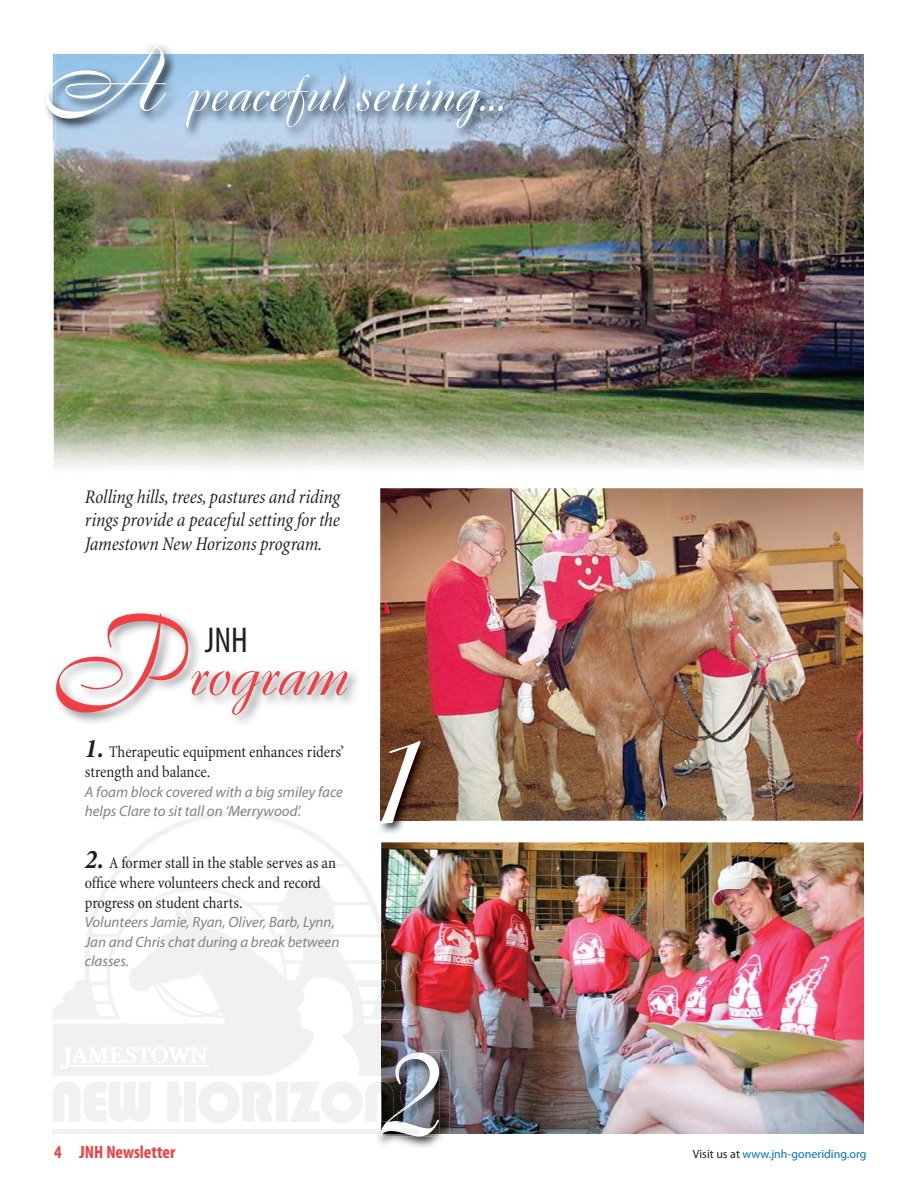
<style>
.page{position:relative;width:918px;height:1188px;background:#fff}
.page>*{position:absolute;margin:0;border:0;box-sizing:border-box;transform-origin:0 0}
.t1{font:150px/312.1px "Boulevard";color:#fff}
.t2{font:63px "Boulevard";color:#ef4044}
.t3{font:54px "Boulevard";color:#fff}
.t4{font:condensed 36px "Myriad Pro";color:#231f20}
.t5{font:italic condensed 19.5px/23.4px "Minion";letter-spacing:-.005em;color:#231f20;text-align:justify}
.t6{font:700 condensed 18px "Myriad Pro";color:#ef4044}
.t7{font:condensed 16.5px/19.8px "Minion";letter-spacing:-.005em;color:#231f20}
.t8{font:italic 15px/19.5px "Myriad Pro";color:#808285}
.t9{font:12px "Myriad Pro";color:#0071bc}
.s1{font-size:90px}
.s2{font-size:108px}
.s3{font-family:"Minion Pro";font-weight:700;font-style:italic;font-size:27px}
.s4{color:#231f20}
</style>
<div class="page">
<img style="left:54px;top:54px;width:810px;height:415px">
<img style="left:56px;top:612px;width:301px;height:111px">
<img style="left:45px;top:45px;width:127px;height:95px">
<img style="left:54px;top:54px;width:461px;height:86px">
<img style="left:380px;top:488px;width:483px;height:333px">
<img style="left:381px;top:842px;width:483px;height:292px">
<img style="left:381px;top:821px;width:24px;height:13px">
<img style="left:380px;top:739px;width:50px;height:82px">
<img style="left:378px;top:1134px;width:66px;height:13px">
<img style="left:419px;top:1050px;width:31px;height:84px">
<img style="left:380px;top:1134px;width:59px;height:3px">
<img style="left:381px;top:1053px;width:58px;height:81px">
<img style="left:397px;top:1082px;width:22px;height:41px">
<img style="left:397px;top:1098px;width:20px;height:25px">
<div style="left:53px;top:1129px;width:323px;height:5px;background:#f1f1f2"></div>
<svg style="left:376px;top:1129px;width:5px;height:5px"></svg>
<img style="left:381px;top:1129px;width:38px;height:5px">
<svg style="left:110px;top:811px;width:271px;height:76px"></svg>
<img style="left:393px;top:1024px;width:26px;height:52px">
<img style="left:394px;top:1053px;width:25px;height:23px">
<svg style="left:105px;top:879px;width:250px;height:8px"></svg>
<img style="left:393px;top:980px;width:26px;height:39px">
<svg style="left:124px;top:864px;width:223px;height:3px"></svg>
<img style="left:395px;top:961px;width:19px;height:18px">
<svg style="left:401px;top:965px;width:8px;height:10px"></svg>
<svg style="left:53px;top:887px;width:340px;height:236px"></svg>
<h3 class="t3" style="left:40px;top:74px;width:466px"><span class="s1">A</span> peaceful setting...</h3>
<p class="t5" style="left:85px;top:487px;width:257px">Rolling hills, trees, pastures and riding rings provide a peaceful setting for the Jamestown New Horizons program.</p>
<h2 class="t2" style="left:50px;top:653px;width:299px"><span class="s2">P</span>rogram</h2>
<h3 class="t4" style="left:205px;top:626px;width:44px">JNH</h3>
<p class="t7" style="left:85px;top:744px;width:261px"><span class="s3">1.</span> Therapeutic equipment enhances riders’ strength and balance.</p>
<p class="t8" style="left:85px;top:783px;width:260px">A foam block covered with a big smiley face helps Clare to sit tall on ‘Merrywood’.</p>
<p class="t7" style="left:85px;top:854px;width:253px"><span class="s3">2.</span> A former stall in the stable serves as an office where volunteers check and record progress on student charts.</p>
<p class="t8" style="left:85px;top:914px;width:256px">Volunteers Jamie, Ryan, Oliver, Barb, Lynn,<br>Jan and Chris chat during a break between classes.</p>
<h1 class="t1" style="left:358px;top:641px;width:81px">1<br>2</h1>
<p class="t6" style="left:54px;top:1145px;width:123px">4 JNH Newsletter</p>
<p class="t9" style="left:693px;top:1149px;width:175px"><span class="s4">Visit us at</span> www.jnh-goneriding.org</p>
</div>
